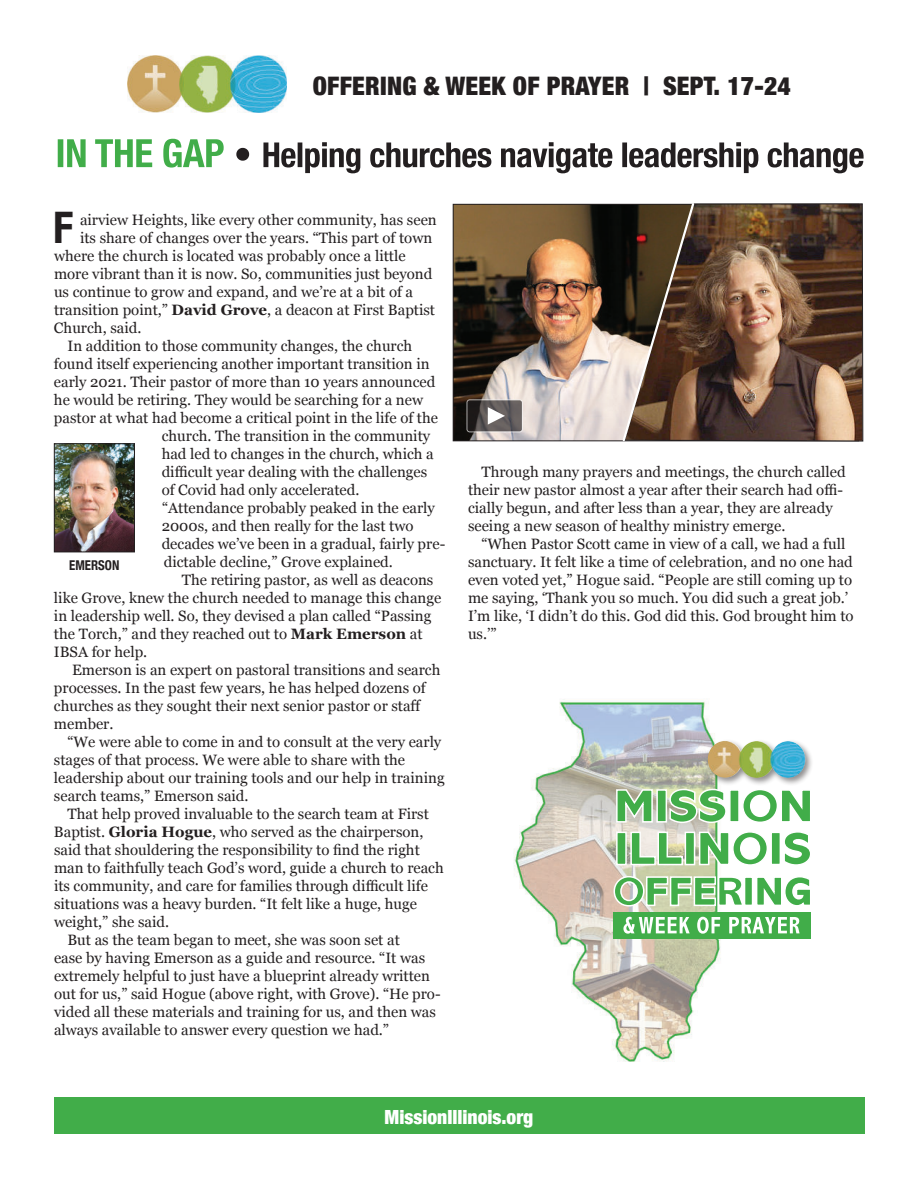
<style>
.page{position:relative;width:918px;height:1188px;background:#fff}
.page>*{position:absolute;margin:0;border:0;box-sizing:border-box;transform-origin:0 0}
.t1{font:700 condensed 43.5px "Helvetica Neue";color:#231f20}
.t2{font:900 condensed 25.5px "Helvetica Neue";letter-spacing:.01em;color:#231f20}
.t3{font:900 condensed 19.5px "Helvetica Neue";color:#fff}
.t4{font:15px/18px "Georgia";color:#231f20}
.t5{font:700 condensed 13.5px "Helvetica Neue";color:#231f20;scale:.95 1}
.s1{font-weight:700}
</style>
<div class="page">
<img style="left:56px;top:446px;width:77px;height:104px">
<div style="left:54px;top:444px;width:81px;height:108px;border:1px solid #231f20"></div>
<img style="left:127px;top:55px;width:159px;height:58px">
<svg style="left:236px;top:142px;width:628px;height:31px"></svg>
<svg style="left:58px;top:139px;width:166px;height:29px"></svg>
<div style="left:54px;top:1098px;width:810px;height:36px;background:#41ad49"></div>
<img style="left:514px;top:699px;width:218px;height:363px">
<div style="left:614px;top:913px;width:197px;height:26px;background:#41ad49"></div>
<div style="left:706px;top:739px;width:108px;height:48px;background:#231f20;opacity:.5"></div>
<img style="left:708px;top:741px;width:16px;height:26px">
<svg style="left:613px;top:875px;width:197px;height:32px"></svg>
<svg style="left:615px;top:830px;width:195px;height:37px"></svg>
<svg style="left:615px;top:788px;width:195px;height:36px"></svg>
<svg style="left:623px;top:917px;width:177px;height:17px"></svg>
<img style="left:453px;top:204px;width:168px;height:237px">
<img style="left:696px;top:203px;width:167px;height:238px">
<svg style="left:621px;top:203px;width:75px;height:239px"></svg>
<svg style="left:467px;top:400px;width:55px;height:32px"></svg>
<div style="left:467px;top:399px;width:56px;height:33px;border:1px solid #fff;border-radius:3px"></div>
<svg style="left:488px;top:407px;width:17px;height:18px"></svg>
<h2 class="t2" style="left:313px;top:77px;width:480px">OFFERING &amp; WEEK OF PRAYER | SEPT. 17-24</h2>
<h1 class="t1" style="left:53px;top:202px;width:22px">F</h1>
<p class="t4" style="left:80px;top:212px;width:358px">airview Heights, like every other community, has seen</p>
<p class="t4" style="left:80px;top:230px;width:354px">its share of changes over the years. “This part of town</p>
<p class="t4" style="left:54px;top:248px;width:353px">where the church is located was probably once a little</p>
<p class="t4" style="left:54px;top:266px;width:380px">more vibrant than it is now. So, communities just beyond</p>
<p class="t4" style="left:54px;top:284px;width:361px">us continue to grow and expand, and we’re at a bit of a</p>
<p class="t4" style="left:54px;top:302px;width:383px">transition point,” <span class="s1">David Grove</span>, a deacon at First Baptist</p>
<p class="t4" style="left:54px;top:320px;width:89px">Church, said.</p>
<p class="t4" style="left:67px;top:338px;width:346px">In addition to those community changes, the church</p>
<p class="t4" style="left:54px;top:356px;width:377px">found itself experiencing another important transition in</p>
<p class="t4" style="left:54px;top:374px;width:383px">early 2021. Their pastor of more than 10 years announced</p>
<p class="t4" style="left:54px;top:392px;width:371px">he would be retiring. They would be searching for a new</p>
<p class="t4" style="left:54px;top:410px;width:386px">pastor at what had become a critical point in the life of the</p>
<p class="t4" style="left:162px;top:428px;width:270px">church. The transition in the community</p>
<p class="t4" style="left:162px;top:446px;width:274px">had led to changes in the church, which a</p>
<p class="t4" style="left:162px;top:462px;width:267px">difficult year dealing with the challenges</p>
<p class="t4" style="left:162px;top:482px;width:199px">of Covid had only accelerated.</p>
<p class="t4" style="left:162px;top:500px;width:274px">“Attendance probably peaked in the early</p>
<p class="t4" style="left:162px;top:518px;width:253px">2000s, and then really for the last two</p>
<p class="t4" style="left:162px;top:536px;width:285px">decades we’ve been in a gradual, fairly pre-</p>
<p class="t4" style="left:164px;top:554px;width:231px">dictable decline,” Grove explained.</p>
<p class="t4" style="left:182px;top:572px;width:253px">The retiring pastor, as well as deacons</p>
<p class="t4" style="left:54px;top:590px;width:389px">like Grove, knew the church needed to manage this change</p>
<p class="t4" style="left:54px;top:608px;width:379px">in leadership well. So, they devised a plan called “Passing</p>
<p class="t4" style="left:54px;top:626px;width:370px">the Torch,” and they reached out to <span class="s1">Mark Emerson</span> at</p>
<p class="t4" style="left:54px;top:644px;width:95px">IBSA for help.</p>
<p class="t4" style="left:72px;top:662px;width:370px">Emerson is an expert on pastoral transitions and search</p>
<p class="t4" style="left:54px;top:680px;width:373px">processes. In the past few years, he has helped dozens of</p>
<p class="t4" style="left:54px;top:696px;width:369px">churches as they sought their next senior pastor or staff</p>
<p class="t4" style="left:54px;top:716px;width:61px">member.</p>
<p class="t4" style="left:67px;top:734px;width:375px">“We were able to come in and to consult at the very early</p>
<p class="t4" style="left:54px;top:752px;width:353px">stages of that process. We were able to share with the</p>
<p class="t4" style="left:54px;top:770px;width:392px">leadership about our training tools and our help in training</p>
<p class="t4" style="left:54px;top:788px;width:196px">search teams,” Emerson said.</p>
<p class="t4" style="left:67px;top:806px;width:363px">That help proved invaluable to the search team at First</p>
<p class="t4" style="left:54px;top:824px;width:371px">Baptist. <span class="s1">Gloria Hogue</span>, who served as the chairperson,</p>
<p class="t4" style="left:54px;top:840px;width:367px">said that shouldering the responsibility to find the right</p>
<p class="t4" style="left:54px;top:860px;width:391px">man to faithfully teach God’s word, guide a church to reach</p>
<p class="t4" style="left:54px;top:876px;width:375px">its community, and care for families through difficult life</p>
<p class="t4" style="left:54px;top:896px;width:365px">situations was a heavy burden. “It felt like a huge, huge</p>
<p class="t4" style="left:54px;top:914px;width:117px">weight,” she said.</p>
<p class="t4" style="left:68px;top:932px;width:334px">But as the team began to meet, she was soon set at</p>
<p class="t4" style="left:54px;top:950px;width:373px">ease by having Emerson as a guide and resource. “It was</p>
<p class="t4" style="left:54px;top:968px;width:378px">extremely helpful to just have a blueprint already written</p>
<p class="t4" style="left:54px;top:986px;width:388px">out for us,” said Hogue (above right, with Grove). “He pro-</p>
<p class="t4" style="left:54px;top:1004px;width:384px">vided all these materials and training for us, and then was</p>
<p class="t4" style="left:54px;top:1022px;width:337px">always available to answer every question we had.”</p>
<p class="t5" style="left:69px;top:558px;width:54px">EMERSON</p>
<p class="t4" style="left:468px;top:464px;width:379px;text-indent:14px">Through many prayers and meetings, the church called their new pastor almost a year after their search had offi&shy;cially begun, and after less than a year, they are already seeing a new season of healthy ministry emerge.</p>
<p class="t4" style="left:468px;top:536px;width:387px;text-indent:14px">“When Pastor Scott came in view of a call, we had a full sanctuary. It felt like a time of celebration, and no one had even voted yet,” Hogue said. “People are still coming up to me saying, ‘Thank you so much. You did such a great job.’ I’m like, ‘I didn’t do this. God did this. God brought him to us.’”</p>
<h3 class="t3" style="left:385px;top:1109px;width:150px">MissionIllinois.org</h3>
</div>
